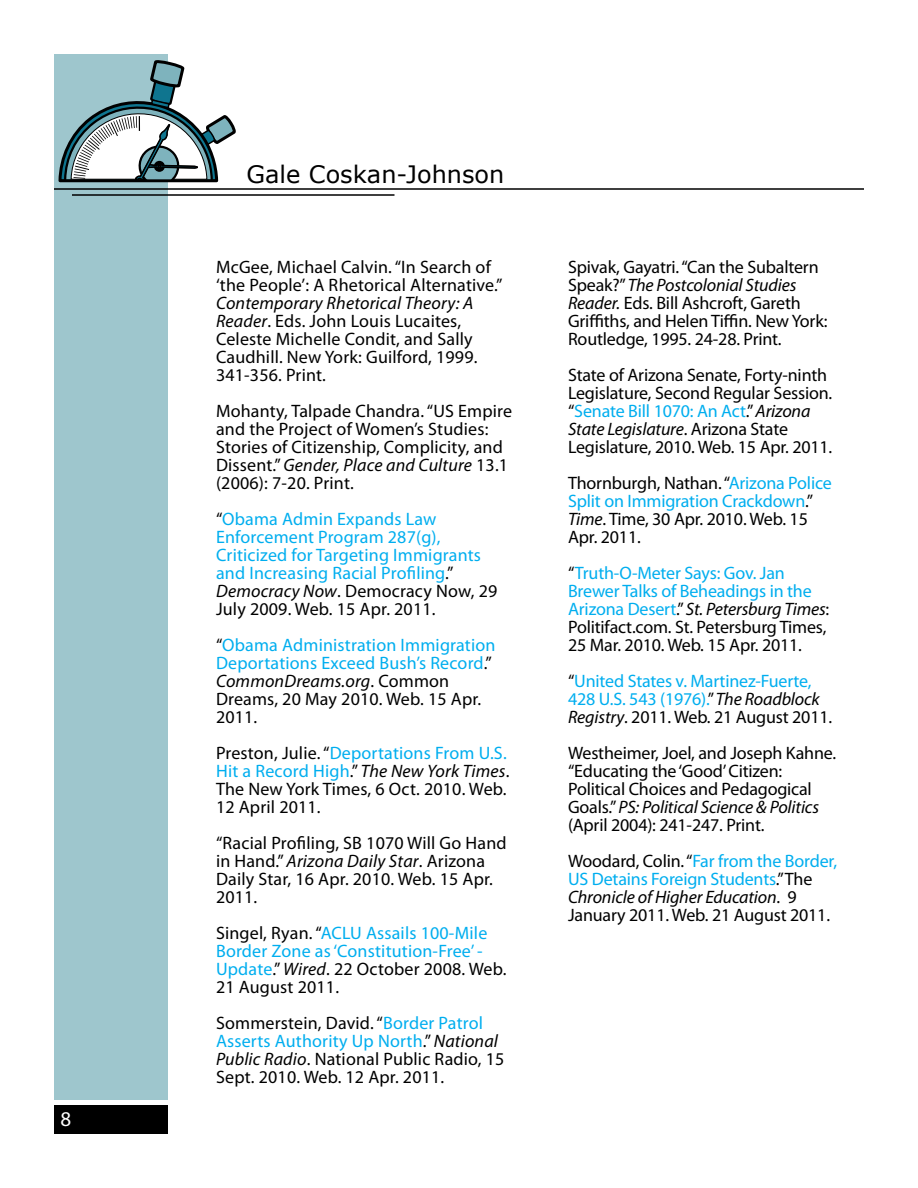
<style>
.page{position:relative;width:918px;height:1188px;background:#fff}
.page>*{position:absolute;margin:0;border:0;box-sizing:border-box;transform-origin:0 0}
.t1{font:24px "Verdana";color:#000}
.t2{font:21px "Myriad Pro";color:#fff}
.t3{font:18px/18px "Myriad Pro";letter-spacing:-.005em;color:#000}
.t4{font:18px/18px "Myriad Pro";letter-spacing:.01em;color:#00aeef}
.t5{font:18px/18px "Myriad Pro";letter-spacing:-.01em;color:#00aeef}
.s1{font-style:italic}
.s2{color:#000}
.s3{font-style:italic;color:#000}
.s4{color:#00aeef}
</style>
<div class="page">
<div style="left:54px;top:54px;width:114px;height:1046px;background:#9ec6cd"></div>
<div style="left:54px;top:1106px;width:114px;height:28px;background:#000"></div>
<hr style="left:54px;top:188px;width:810px;height:2px;background:#000">
<hr style="left:72px;top:194px;width:322px;height:2px;background:#000">
<svg style="left:58px;top:60px;width:178px;height:123px"></svg>
<hr style="left:61px;top:180px;width:155px;height:1px;background:#000">
<p class="t2" style="left:60px;top:1106px;width:12px">8</p>
<h1 class="t1" style="left:247px;top:158px;width:259px">Gale Coskan-Johnson</h1>
<p class="t3" style="left:216px;top:258px;width:288px">McGee, Michael Calvin. “In Search of ‘the People’: A Rhetorical Alternative.”</p>
<p class="t3" style="left:216px;top:294px;width:263px"><span class="s1">Contemporary Rhetorical Theory: A<br>Reader</span>. Eds. John Louis Lucaites,<br>Celeste Michelle Condit, and Sally<br>Caudhill. New York: Guilford, 1999.<br>341-356. Print.</p>
<p class="t3" style="left:216px;top:402px;width:298px">Mohanty, Talpade Chandra. “US Empire and the Project of Women’s Studies:<br>Stories of Citizenship, Complicity, and Dissent.” <span class="s1">Gender, Place and Culture</span> 13.1 (2006): 7-20. Print.</p>
<p class="t4" style="left:216px;top:510px;width:283px"><span class="s2">“</span>Obama Admin Expands Law<br>Enforcement Program 287(g),<br>Criticized for Targeting Immigrants and Increasing Racial Profiling<span class="s2">.”<br></span><span class="s3">Democracy Now</span><span class="s2">. Democracy Now, 29<br>July 2009. Web. 15 Apr. 2011.</span></p>
<p class="t4" style="left:216px;top:636px;width:281px"><span class="s2">“</span>Obama Administration Immigration<br>Deportations Exceed Bush’s Record<span class="s2">.”<br></span><span class="s3">CommonDreams.org</span><span class="s2">. Common<br>Dreams, 20 May 2010. Web. 15 Apr.<br>2011.</span></p>
<p class="t3" style="left:216px;top:744px;width:295px">Preston, Julie. “<span class="s4">Deportations From U.S.<br>Hit a Record High</span>.” <span class="s1">The New York Times</span>.<br>The New York Times, 6 Oct. 2010. Web.<br>12 April 2011.</p>
<p class="t3" style="left:216px;top:834px;width:292px">“Racial Profiling, SB 1070 Will Go Hand in Hand.” <span class="s1">Arizona Daily Star</span>. Arizona<br>Daily Star, 16 Apr. 2010. Web. 15 Apr.<br>2011.</p>
<p class="t4" style="left:216px;top:924px;width:292px"><span class="s2">Singel, Ryan. “</span>ACLU Assails 100-Mile<br>Border Zone as ‘Constitution-Free’ -<br>Update<span class="s2">.”</span> <span class="s3">Wired</span><span class="s2">. 22 October 2008. Web.<br>21 August 2011.</span></p>
<p class="t3" style="left:216px;top:1014px;width:290px">Sommerstein, David. “<span class="s4">Border Patrol Asserts Authority Up North</span>.” <span class="s1">National Public Radio</span>. National Public Radio, 15<br>Sept. 2010. Web. 12 Apr. 2011.</p>
<p class="t3" style="left:568px;top:258px;width:261px">Spivak, Gayatri. “Can the Subaltern Speak?” <span class="s1">The Postcolonial Studies Reader.</span> Eds. Bill Ashcroft, Gareth Griffiths, and Helen Tiffin. New York:<br>Routledge, 1995. 24-28. Print.</p>
<p class="t3" style="left:568px;top:366px;width:266px">State of Arizona Senate, Forty-ninth Legislature, Second Regular Session. “<span class="s4">Senate Bill 1070: An Act</span>.” <span class="s1">Arizona State Legislature</span>. Arizona State Legislature, 2010. Web. 15 Apr. 2011.</p>
<p class="t3" style="left:568px;top:474px;width:265px">Thornburgh, Nathan. “<span class="s4">Arizona Police<br>Split on Immigration Crackdown</span>.”<br><span class="s1">Time</span>. Time, 30 Apr. 2010. Web. 15<br>Apr. 2011.</p>
<p class="t5" style="left:568px;top:564px;width:263px"><span class="s2">“</span>Truth-O-Meter Says: Gov. Jan Brewer Talks of Beheadings in the Arizona Desert<span class="s2">.”</span> <span class="s3">St. Petersburg Times</span><span class="s2">:<br>Politifact.com. St. Petersburg Times, 25 Mar. 2010. Web. 15 Apr. 2011.</span></p>
<p class="t5" style="left:568px;top:672px;width:266px"><span class="s2">“</span>United States v. Martinez-Fuerte,<br>428 U.S. 543 (1976).<span class="s2">”</span> <span class="s3">The Roadblock<br>Registry</span><span class="s2">. 2011. Web. 21 August 2011.</span></p>
<p class="t3" style="left:568px;top:744px;width:270px">Westheimer, Joel, and Joseph Kahne. “Educating the ‘Good’ Citizen:<br>Political Choices and Pedagogical Goals.” <span class="s1">PS: Political Science &amp; Politics </span>(April 2004): 241-247. Print.</p>
<p class="t3" style="left:568px;top:852px;width:270px">Woodard, Colin. “<span class="s4">Far from the Border, US Detains Foreign Students</span>.” The <span class="s1">Chronicle of Higher Education</span>. 9<br>January 2011. Web. 21 August 2011.</p>
</div>
